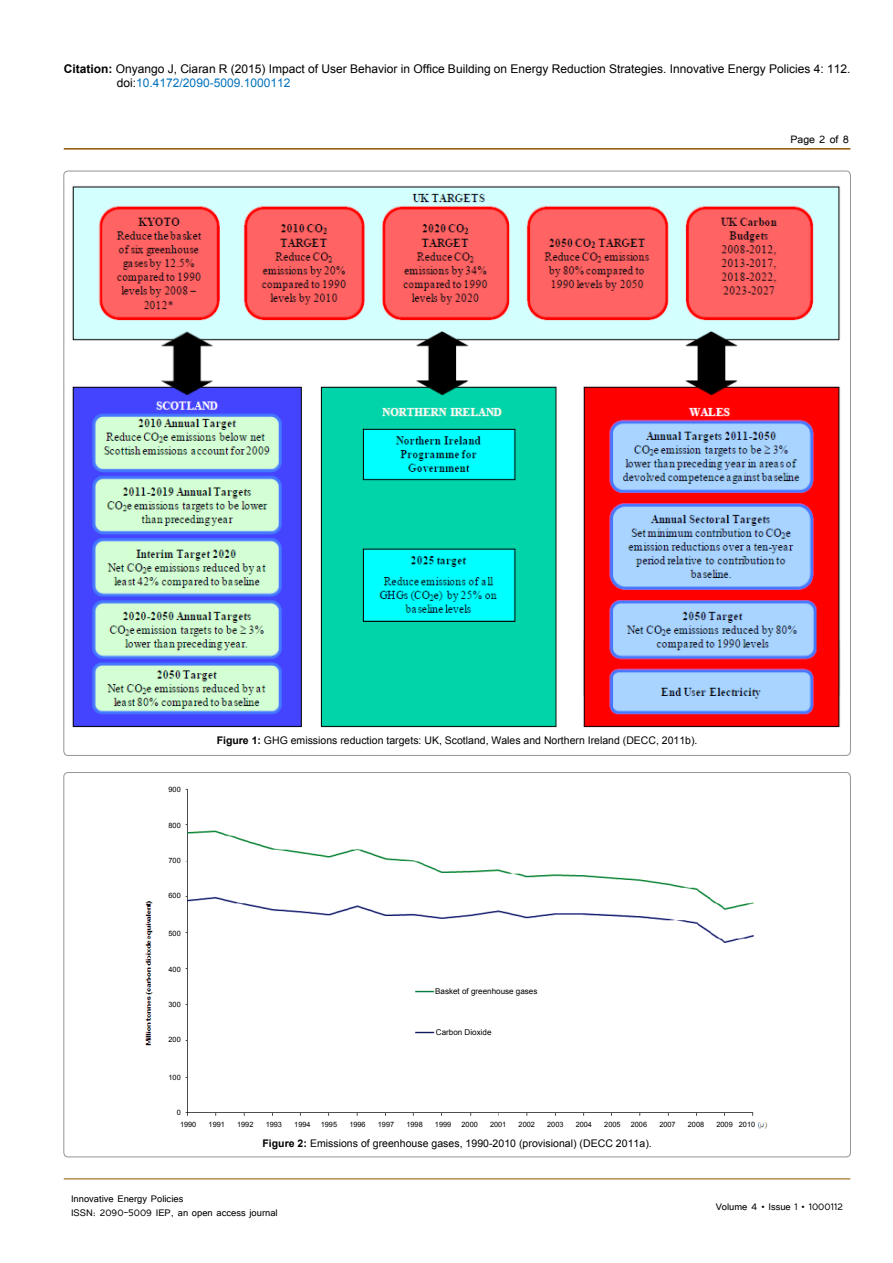
<style>
.page{position:relative;width:893px;height:1263px;background:#fff}
.page>*{position:absolute;margin:0;border:0;box-sizing:border-box;transform-origin:0 0}
.t1{font:13.5px "Tunga";color:#000}
.t2{font:12px/14.4px "Arial";color:#000}
.t3{font:12px/14.4px "Tunga";color:#000}
.t4{font:10.5px "Arial";color:#000}
.t5{font:8.1px "Arial";color:#000}
.t6{font:7.35px/11.4px "Arial";color:#000}
.s1{font-weight:700}
.s2{color:#0072bc}
</style>
<div class="page">
<hr style="left:64px;top:148px;width:786px;height:2px;background:#905501">
<hr style="left:64px;top:1179px;width:786px;height:1px;background:#905501">
<img style="left:72px;top:185px;width:769px;height:543px">
<img style="left:145px;top:788px;width:623px;height:341px">
<div style="left:165px;top:784px;width:15px;height:334px;background:#fff"></div>
<div style="left:435px;top:985px;width:103px;height:55px;background:#fff"></div>
<div style="left:180px;top:1118px;width:577px;height:12px;background:#fff"></div>
<p class="t2" style="left:117px;top:61px;width:735px;text-indent:-53px"><span class="s1">Citation:</span> Onyango J, Ciaran R (2015) Impact of User Behavior in Office Building on Energy Reduction Strategies. Innovative Energy Policies 4: 112. doi:<span class="s2">10.4172/2090-5009.1000112</span></p>
<p class="t1" style="left:790px;top:131px;width:60px">Page 2 of 8</p>
<p class="t4" style="left:217px;top:733px;width:482px"><span class="s1">Figure 1:</span> GHG emissions reduction targets: UK, Scotland, Wales and Northern Ireland (DECC, 2011b).</p>
<p class="t6" style="left:169px;top:784px;width:14px">900</p>
<p class="t6" style="left:169px;top:819px;width:14px">800</p>
<p class="t6" style="left:169px;top:855px;width:14px">700</p>
<p class="t6" style="left:169px;top:890px;width:14px">600</p>
<p class="t6" style="left:169px;top:928px;width:14px">500</p>
<p class="t6" style="left:169px;top:963px;width:14px">400</p>
<p class="t6" style="left:169px;top:998px;width:14px">300</p>
<p class="t6" style="left:169px;top:1034px;width:14px">200</p>
<p class="t6" style="left:169px;top:1072px;width:14px">100</p>
<p class="t6" style="left:180px;top:1107px;width:18px;text-indent:-3px">0<br>1990</p>
<p class="t6" style="left:209px;top:1118px;width:18px">1991</p>
<p class="t6" style="left:237px;top:1118px;width:18px">1992</p>
<p class="t6" style="left:266px;top:1118px;width:18px">1993</p>
<p class="t6" style="left:294px;top:1118px;width:18px">1994</p>
<p class="t6" style="left:321px;top:1118px;width:18px">1995</p>
<p class="t6" style="left:349px;top:1118px;width:18px">1996</p>
<p class="t6" style="left:378px;top:1118px;width:18px">1997</p>
<p class="t6" style="left:406px;top:1118px;width:18px">1998</p>
<p class="t6" style="left:435px;top:1118px;width:18px">1999</p>
<p class="t6" style="left:461px;top:1118px;width:18px">2000</p>
<p class="t6" style="left:490px;top:1118px;width:18px">2001</p>
<p class="t6" style="left:519px;top:1118px;width:18px">2002</p>
<p class="t6" style="left:547px;top:1118px;width:18px">2003</p>
<p class="t6" style="left:576px;top:1118px;width:18px">2004</p>
<p class="t6" style="left:604px;top:1118px;width:18px">2005</p>
<p class="t6" style="left:631px;top:1118px;width:18px">2006</p>
<p class="t6" style="left:659px;top:1118px;width:18px">2007</p>
<p class="t6" style="left:688px;top:1118px;width:18px">2008</p>
<p class="t6" style="left:716px;top:1118px;width:40px">2009 2010</p>
<p class="t5" style="left:435px;top:986px;width:104px">Basket of greenhouse gases</p>
<p class="t5" style="left:436px;top:1027px;width:57px">Carbon Dioxide</p>
<p class="t4" style="left:262px;top:1136px;width:391px"><span class="s1">Figure 2:</span> Emissions of greenhouse gases, 1990-2010 (provisional) (DECC 2011a).</p>
<p class="t3" style="left:71px;top:1190px;width:208px">Innovative Energy Policies<br>ISSN: 2090-5009 IEP, an open access journal</p>
<p class="t3" style="left:716px;top:1199px;width:129px">Volume 4 • Issue 1 • 1000112</p>
</div>
